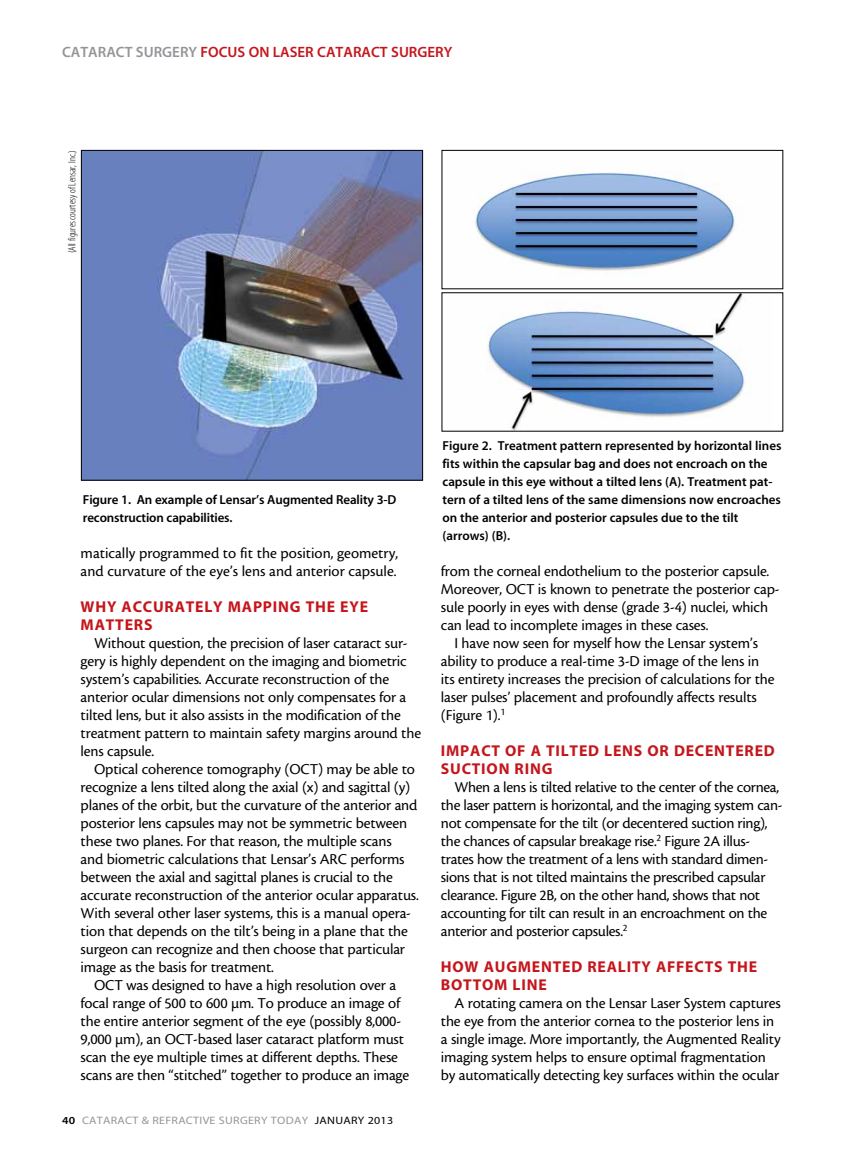
<style>
.page{position:relative;width:864px;height:1161px;background:#fff}
.page>*{position:absolute;margin:0;border:0;box-sizing:border-box;transform-origin:0 0}
.t1{font:15.75px/18px "Cronos MM 408 10";letter-spacing:-.01em;color:#000}
.t2{font:15.75px/18px "Myriad MM 700 600";letter-spacing:.05em;color:#c4161c}
.t3{font:15px "Myriad MM 565 600";color:#c4161c}
.t4{font:15px "Myriad MM 565 600";color:#939598}
.t5{font:13.05px/18px "Myriad MM 565 600";color:#000}
.t6{font:10.8px "Myriad MM 400 600";letter-spacing:.025em;color:#939598;scale:1.11 1}
.t7{font:10.5px "Myriad MM 215 300";color:#000}
.s1{color:#c4161c}
.s2{font-family:"Myriad MM 565 600";color:#000}
.s3{color:#000}
</style>
<div class="page">
<img style="left:83px;top:152px;width:338px;height:327px">
<div style="left:81px;top:150px;width:342px;height:331px;border:1px solid #000"></div>
<img style="left:486px;top:294px;width:266px;height:136px">
<img style="left:475px;top:172px;width:267px;height:103px">
<div style="left:442px;top:150px;width:341px;height:139px;border:1px solid #000"></div>
<p class="t4" style="left:62px;top:45px;width:167px">CATARACT SURGERY <span class="s1">focus</span></p>
<p class="t3" style="left:249px;top:45px;width:41px">on Laser</p>
<p class="t3" style="left:317px;top:45px;width:19px">Cataract</p>
<p class="t3" style="left:391px;top:45px;width:18px">Surgery</p>
<p class="t7" style="left:67px;top:253px;width:105px;rotate:-90deg">(All figures courtesy of Lensar, Inc.)</p>
<p class="t5" style="left:83px;top:491px;width:315px">Figure 1. An example of Lensar’s Augmented Reality 3-D reconstruction capabilities.</p>
<p class="t1" style="left:81px;top:544px;width:319px">matically programmed to fit the position, geometry, and curvature of the eye’s lens and anterior capsule.</p>
<p class="t2" style="left:81px;top:599px;width:289px">WHY ACCURATELY MAPPING THE EYE<br>MATTERS</p>
<p class="t1" style="left:81px;top:634px;width:342px;text-indent:13px">Without question, the precision of laser cataract sur&shy;gery is highly dependent on the imaging and biometric system’s capabilities. Accurate reconstruction of the anterior ocular dimensions not only compensates for a tilted lens, but it also assists in the modification of the treatment pattern to maintain safety margins around the lens capsule.</p>
<p class="t1" style="left:81px;top:760px;width:340px;text-indent:13px">Optical coherence tomography (OCT) may be able to recognize a lens tilted along the axial (x) and sagittal (y) planes of the orbit, but the curvature of the anterior and posterior lens capsules may not be symmetric between these two planes. For that reason, the multiple scans<br>and biometric calculations that Lensar’s ARC performs between the axial and sagittal planes is crucial to the accurate reconstruction of the anterior ocular apparatus.<br>With several other laser systems, this is a manual opera&shy;tion that depends on the tilt’s being in a plane that the surgeon can recognize and then choose that particular image as the basis for treatment.</p>
<p class="t1" style="left:81px;top:976px;width:330px;text-indent:13px">OCT was designed to have a high resolution over a focal range of 500 to 600 µm. To produce an image of the entire anterior segment of the eye (possibly 8,000- 9,000 µm), an OCT-based laser cataract platform must scan the eye multiple times at different depths. These scans are then “stitched” together to produce an image</p>
<p class="t6" style="left:62px;top:1115px;width:300px"><span class="s2">40</span> CATARACT &amp; REFRACTIVE SURGERY TODAY <span class="s3">JANUARY 2013</span></p>
<p class="t5" style="left:442px;top:437px;width:341px">Figure 2. Treatment pattern represented by horizontal lines fits within the capsular bag and does not encroach on the capsule in this eye without a tilted lens (A). Treatment pat&shy;tern of a tilted lens of the same dimensions now encroaches on the anterior and posterior capsules due to the tilt (arrows) (B).</p>
<p class="t1" style="left:441px;top:562px;width:340px">from the corneal endothelium to the posterior capsule.<br>Moreover, OCT is known to penetrate the posterior cap&shy;sule poorly in eyes with dense (grade 3-4) nuclei, which can lead to incomplete images in these cases.</p>
<p class="t1" style="left:441px;top:634px;width:335px;text-indent:13px">I have now seen for myself how the Lensar system’s ability to produce a real-time 3-D image of the lens in its entirety increases the precision of calculations for the laser pulses’ placement and profoundly affects results (Figure 1).<sup>1</sup></p>
<p class="t2" style="left:441px;top:743px;width:335px">IMPACT OF A TILTED LENS OR DECENTERED<br>SUCTION RING</p>
<p class="t1" style="left:441px;top:778px;width:343px;text-indent:13px">When a lens is tilted relative to the center of the cornea, the laser pattern is horizontal, and the imaging system can&shy;not compensate for the tilt (or decentered suction ring), the chances of capsular breakage rise.<sup>2</sup> Figure 2A illus&shy;trates how the treatment of a lens with standard dimen&shy;sions that is not tilted maintains the prescribed capsular clearance. Figure 2B, on the other hand, shows that not accounting for tilt can result in an encroachment on the anterior and posterior capsules.<sup>2</sup></p>
<p class="t2" style="left:441px;top:959px;width:318px">HOW AUGMENTED REALITY AFFECTS THE<br>BOTTOM LINE</p>
<p class="t1" style="left:441px;top:994px;width:341px;text-indent:13px">A rotating camera on the Lensar Laser System captures the eye from the anterior cornea to the posterior lens in a single image. More importantly, the Augmented Reality imaging system helps to ensure optimal fragmentation by automatically detecting key surfaces within the ocular</p>
</div>
